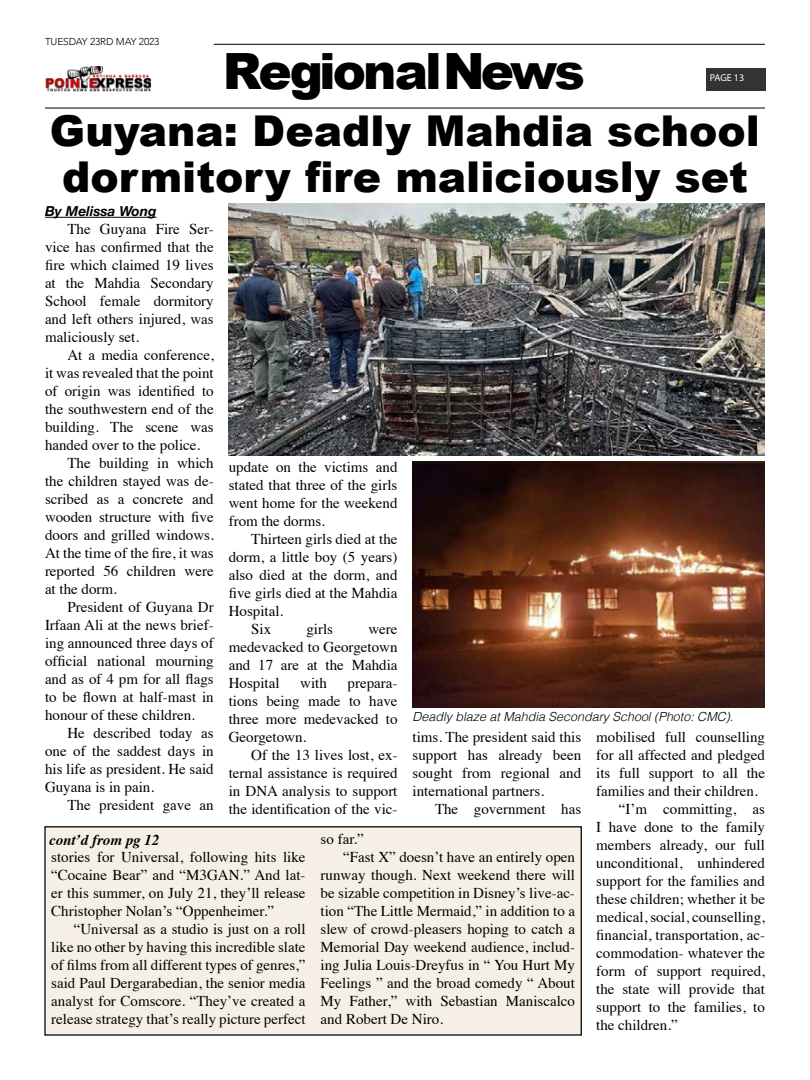
<style>
.page{position:relative;width:810px;height:1080px;background:#fff}
.page>*{position:absolute;margin:0;border:0;box-sizing:border-box;transform-origin:0 0}
.t1{font:900 50px "Arial";letter-spacing:-.06em;color:#000}
.t2{font:900 42.5px/46.2px "Arial";color:#000}
.t3{font:15px/18px "Times";color:#000;text-align:justify}
.t4{font:italic 700 15px "Times";color:#000}
.t5{font:italic 700 13.75px "Helvetica Neue";color:#000}
.t6{font:italic 300 12.5px "Helvetica";color:#000}
.t7{font:300 10px "Avenir";letter-spacing:-.01em;color:#000}
.t8{font:10px "Myriad Pro";letter-spacing:-.005em;color:#fff}
</style>
<div class="page">
<hr style="left:45px;top:107px;width:720px;height:2px;background:#333">
<hr style="left:214px;top:44px;width:551px;height:1px;background:#333">
<div style="left:706px;top:68px;width:60px;height:23px;background:#333"></div>
<img style="left:45px;top:66px;width:106px;height:25px">
<hr style="left:45px;top:217px;width:112px;height:1px;background:#000">
<div style="left:45px;top:827px;width:536px;height:208px;background:#f5efe6"></div>
<div style="left:44px;top:826px;width:538px;height:210px;border:1px solid #000"></div>
<img style="left:412px;top:461px;width:353px;height:247px">
<img style="left:228px;top:203px;width:537px;height:252px">
<p class="t7" style="left:45px;top:35px;width:116px">TUESDAY 23RD MAY 2023</p>
<h1 class="t1" style="left:223px;top:35px;width:364px">RegionalNews</h1>
<p class="t8" style="left:710px;top:72px;width:36px">PAGE 13</p>
<h2 class="t2" style="left:50px;top:106px;width:712px">Guyana: Deadly Mahdia school dormitory fire maliciously set</h2>
<p class="t5" style="left:45px;top:200px;width:113px">By Melissa Wong</p>
<p class="t3" style="left:45px;top:219px;width:170px;text-indent:22px">The Guyana Fire Ser&shy;vice has confirmed that the fire which claimed 19 lives at the Mahdia Secondary School female dormitory and left others injured, was maliciously set.</p>
<p class="t3" style="left:68px;top:345px;width:148px">At a media conference,</p>
<p class="t3" style="left:45px;top:363px;width:170px">it was revealed that the point</p>
<p class="t3" style="left:45px;top:381px;width:170px">of origin was identified to</p>
<p class="t3" style="left:45px;top:399px;width:170px">the southwestern end of the</p>
<p class="t3" style="left:45px;top:417px;width:170px">building. The scene was</p>
<p class="t3" style="left:45px;top:435px;width:157px">handed over to the police.</p>
<p class="t3" style="left:68px;top:453px;width:148px">The building in which</p>
<p class="t3" style="left:45px;top:471px;width:170px">the children stayed was de-</p>
<p class="t3" style="left:45px;top:489px;width:170px">scribed as a concrete and</p>
<p class="t3" style="left:45px;top:507px;width:170px">wooden structure with five</p>
<p class="t3" style="left:45px;top:525px;width:170px">doors and grilled windows.</p>
<p class="t3" style="left:45px;top:543px;width:170px">At the time of the fire, it was</p>
<p class="t3" style="left:45px;top:561px;width:170px">reported 56 children were</p>
<p class="t3" style="left:45px;top:579px;width:74px">at the dorm.</p>
<p class="t3" style="left:68px;top:597px;width:148px">President of Guyana Dr</p>
<p class="t3" style="left:45px;top:615px;width:170px">Irfaan Ali at the news brief-</p>
<p class="t3" style="left:45px;top:633px;width:170px">ing announced three days of</p>
<p class="t3" style="left:45px;top:651px;width:170px">official national mourning</p>
<p class="t3" style="left:45px;top:669px;width:170px">and as of 4 pm for all flags</p>
<p class="t3" style="left:45px;top:687px;width:170px">to be flown at half-mast in</p>
<p class="t3" style="left:45px;top:705px;width:151px">honour of these children.</p>
<p class="t3" style="left:68px;top:723px;width:148px">He described today as</p>
<p class="t3" style="left:45px;top:741px;width:170px">one of the saddest days in</p>
<p class="t3" style="left:45px;top:759px;width:170px">his life as president. He said</p>
<p class="t3" style="left:45px;top:777px;width:111px">Guyana is in pain.</p>
<p class="t3" style="left:68px;top:795px;width:148px">The president gave an</p>
<p class="t3" style="left:229px;top:457px;width:170px">update on the victims and stated that three of the girls went home for the weekend from the dorms.</p>
<p class="t3" style="left:251px;top:529px;width:148px">Thirteen girls died at the</p>
<p class="t3" style="left:229px;top:547px;width:170px">dorm, a little boy (5 years)</p>
<p class="t3" style="left:229px;top:565px;width:170px">also died at the dorm, and</p>
<p class="t3" style="left:229px;top:583px;width:170px">five girls died at the Mahdia</p>
<p class="t3" style="left:229px;top:601px;width:56px">Hospital.</p>
<p class="t3" style="left:251px;top:619px;width:22px">Six</p>
<p class="t3" style="left:306px;top:619px;width:28px">girls</p>
<p class="t3" style="left:229px;top:619px;width:170px;text-indent:140px">were medevacked to Georgetown and 17 are at the Mahdia Hospital</p>
<p class="t3" style="left:300px;top:673px;width:28px">with</p>
<p class="t3" style="left:229px;top:673px;width:170px;text-indent:119px">prepara&shy;tions being made to have three more medevacked to Georgetown.</p>
<p class="t3" style="left:229px;top:745px;width:170px;text-indent:22px">Of the 13 lives lost, ex&shy;ternal assistance is required in DNA analysis to support the identification of the vic-</p>
<p class="t6" style="left:412px;top:706px;width:322px">Deadly blaze at Mahdia Secondary School (Photo: CMC).</p>
<p class="t3" style="left:596px;top:727px;width:170px">mobilised full counselling</p>
<p class="t3" style="left:596px;top:745px;width:170px">for all affected and pledged</p>
<p class="t3" style="left:596px;top:763px;width:170px">its full support to all the</p>
<p class="t3" style="left:596px;top:781px;width:163px">families and their children.</p>
<p class="t3" style="left:619px;top:799px;width:148px">“I’m committing, as</p>
<p class="t3" style="left:596px;top:817px;width:170px">I have done to the family</p>
<p class="t3" style="left:596px;top:835px;width:170px">members already, our full</p>
<p class="t3" style="left:596px;top:853px;width:170px">unconditional, unhindered</p>
<p class="t3" style="left:596px;top:871px;width:170px">support for the families and</p>
<p class="t3" style="left:596px;top:889px;width:170px">these children; whether it be</p>
<p class="t3" style="left:596px;top:907px;width:170px">medical, social, counselling,</p>
<p class="t3" style="left:596px;top:925px;width:170px">financial, transportation, ac-</p>
<p class="t3" style="left:596px;top:943px;width:170px">commodation- whatever the</p>
<p class="t3" style="left:596px;top:961px;width:170px">form of support required,</p>
<p class="t3" style="left:596px;top:979px;width:170px">the state will provide that</p>
<p class="t3" style="left:596px;top:997px;width:170px">support to the families, to</p>
<p class="t3" style="left:596px;top:1015px;width:83px">the children.”</p>
<p class="t3" style="left:412px;top:727px;width:170px">tims. The president said this support has already been sought from regional and international partners.</p>
<p class="t3" style="left:435px;top:799px;width:148px">The government has</p>
<p class="t3" style="left:321px;top:829px;width:45px">so far.”</p>
<p class="t3" style="left:343px;top:847px;width:233px">“Fast X” doesn’t have an entirely open</p>
<p class="t3" style="left:321px;top:865px;width:256px">runway though. Next weekend there will</p>
<p class="t3" style="left:321px;top:883px;width:256px">be sizable competition in Disney’s live-ac-</p>
<p class="t3" style="left:321px;top:901px;width:256px">tion “The Little Mermaid,” in addition to a</p>
<p class="t3" style="left:321px;top:919px;width:256px">slew of crowd-pleasers hoping to catch a</p>
<p class="t3" style="left:321px;top:937px;width:256px">Memorial Day weekend audience, includ-</p>
<p class="t3" style="left:321px;top:955px;width:256px">ing Julia Louis-Dreyfus in “ You Hurt My</p>
<p class="t3" style="left:321px;top:973px;width:256px">Feelings ” and the broad comedy “ About</p>
<p class="t3" style="left:321px;top:991px;width:256px">My Father,” with Sebastian Maniscalco</p>
<p class="t3" style="left:321px;top:1009px;width:124px">and Robert De Niro.</p>
<p class="t4" style="left:49px;top:826px;width:112px">cont’d from pg 12</p>
<p class="t3" style="left:51px;top:847px;width:256px">stories for Universal, following hits like “Cocaine Bear” and “M3GAN.” And lat&shy;er this summer, on July 21, they’ll release Christopher Nolan’s “Oppenheimer.”</p>
<p class="t3" style="left:51px;top:919px;width:256px;text-indent:22px">“Universal as a studio is just on a roll like no other by having this incredible slate of films from all different types of genres,” said Paul Dergarabedian, the senior media analyst for Comscore. “They’ve created a release strategy that’s really picture perfect</p>
</div>
